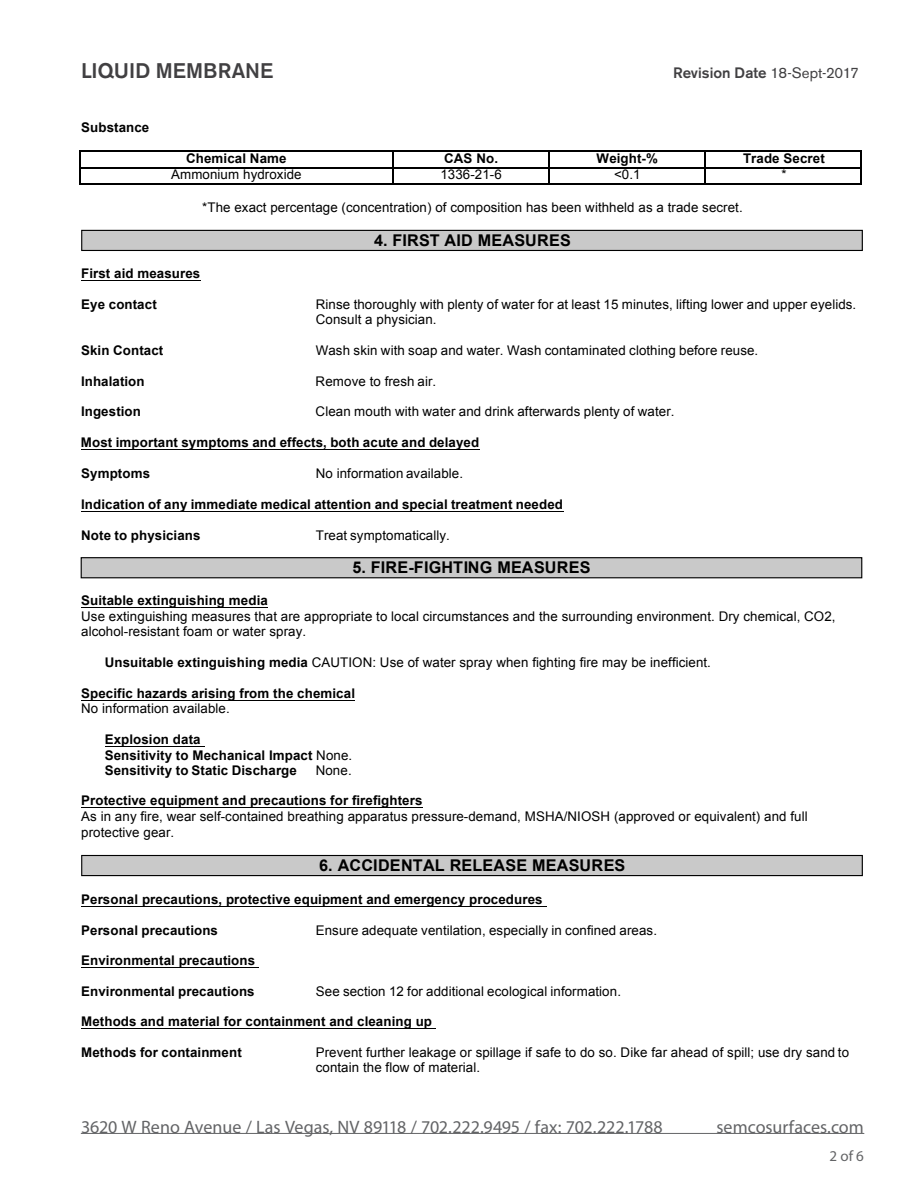
<style>
.page{position:relative;width:918px;height:1188px;background:#fff}
.page>*{position:absolute;margin:0;border:0;box-sizing:border-box;transform-origin:0 0}
.t1{font:500 21px "Akzidenz Grotesk BE";color:#414042}
.t2{font:18px "Myriad Pro";letter-spacing:-.005em;color:#636466}
.t3{font:700 16.2px "Arial";letter-spacing:.01em;color:#000}
.t4{font:500 15px "Akzidenz Grotesk BE";color:#414042}
.t5{font:15px "Myriad Pro";color:#636466}
.t6{font:700 14.7px "Arial";letter-spacing:.01em;color:#000}
.t7{font:13.35px/15.5px "Arial";letter-spacing:.01em;color:#000}
.t8{font:700 13.35px/15.5px "Arial";letter-spacing:.01em;color:#000}
.s1{font-weight:400}
.s2{font-weight:700}
</style>
<div class="page">
<hr style="left:81px;top:1133px;width:783px;height:1px;background:#636466">
<hr style="left:81px;top:151px;width:311px;height:1px;background:#000">
<hr style="left:393px;top:151px;width:156px;height:1px;background:#000">
<hr style="left:550px;top:151px;width:155px;height:1px;background:#000">
<hr style="left:706px;top:151px;width:155px;height:1px;background:#000">
<hr style="left:81px;top:167px;width:311px;height:1px;background:#000">
<hr style="left:393px;top:167px;width:156px;height:1px;background:#000">
<hr style="left:550px;top:167px;width:155px;height:1px;background:#000">
<hr style="left:706px;top:167px;width:155px;height:1px;background:#000">
<svg style="left:80px;top:151px;width:1px;height:33px"></svg>
<hr style="left:81px;top:183px;width:311px;height:1px;background:#000">
<svg style="left:392px;top:151px;width:1px;height:33px"></svg>
<hr style="left:393px;top:183px;width:156px;height:1px;background:#000">
<svg style="left:549px;top:151px;width:1px;height:33px"></svg>
<hr style="left:550px;top:183px;width:155px;height:1px;background:#000">
<svg style="left:705px;top:151px;width:1px;height:33px"></svg>
<hr style="left:706px;top:183px;width:155px;height:1px;background:#000">
<svg style="left:861px;top:151px;width:1px;height:33px"></svg>
<hr style="left:81px;top:280px;width:120px;height:1px;background:#000">
<hr style="left:81px;top:449px;width:399px;height:1px;background:#000">
<hr style="left:81px;top:511px;width:482px;height:1px;background:#000">
<hr style="left:81px;top:607px;width:187px;height:1px;background:#000">
<hr style="left:81px;top:700px;width:274px;height:1px;background:#000">
<hr style="left:105px;top:746px;width:99px;height:1px;background:#000">
<hr style="left:81px;top:807px;width:342px;height:1px;background:#000">
<hr style="left:81px;top:906px;width:465px;height:1px;background:#000">
<hr style="left:81px;top:967px;width:178px;height:1px;background:#000">
<hr style="left:81px;top:1029px;width:355px;height:1px;background:#000">
<div style="left:81px;top:557px;width:781px;height:21px;border:1px solid #000"></div>
<div style="left:82px;top:558px;width:780px;height:19px;background:#c9c9c9"></div>
<div style="left:81px;top:230px;width:782px;height:21px;border:1px solid #000"></div>
<div style="left:82px;top:231px;width:780px;height:19px;background:#c9c9c9"></div>
<div style="left:81px;top:855px;width:782px;height:21px;border:1px solid #000"></div>
<div style="left:82px;top:856px;width:780px;height:19px;background:#c9c9c9"></div>
<p class="t6" style="left:81px;top:53px;width:126px">Liquid Membrane</p>
<p class="t6" style="left:660px;top:54px;width:200px">Revision Date <span class="s1">18-Sept-2017</span></p>
<h1 class="t1" style="left:81px;top:57px;width:194px">LIQUID MEMBRANE</h1>
<p class="t4" style="left:673px;top:63px;width:187px">Revision Date <span class="s1">18-Sept-2017</span></p>
<p class="t8" style="left:81px;top:120px;width:70px">Substance</p>
<p class="t8" style="left:186px;top:151px;width:102px">Chemical Name</p>
<p class="t8" style="left:444px;top:151px;width:55px">CAS No.</p>
<p class="t8" style="left:597px;top:151px;width:63px">Weight-%</p>
<p class="t8" style="left:743px;top:151px;width:83px">Trade Secret</p>
<p class="t7" style="left:171px;top:167px;width:132px">Ammonium hydroxide</p>
<p class="t7" style="left:440px;top:167px;width:63px">1336-21-6</p>
<p class="t7" style="left:614px;top:167px;width:28px">&lt;0.1</p>
<p class="t7" style="left:781px;top:167px;width:7px">*</p>
<p class="t7" style="left:202px;top:199px;width:542px">*The exact percentage (concentration) of composition has been withheld as a trade secret.</p>
<p class="t3" style="left:374px;top:229px;width:198px">4. FIRST AID MEASURES</p>
<p class="t8" style="left:81px;top:266px;width:121px">First aid measures</p>
<p class="t8" style="left:81px;top:297px;width:77px">Eye contact</p>
<p class="t7" style="left:316px;top:296px;width:542px">Rinse thoroughly with plenty of water for at least 15 minutes, lifting lower and upper eyelids.<br>Consult a physician.</p>
<p class="t8" style="left:81px;top:343px;width:84px">Skin Contact</p>
<p class="t7" style="left:316px;top:343px;width:444px">Wash skin with soap and water. Wash contaminated clothing before reuse.</p>
<p class="t8" style="left:81px;top:374px;width:65px">Inhalation</p>
<p class="t7" style="left:316px;top:374px;width:122px">Remove to fresh air.</p>
<p class="t8" style="left:81px;top:404px;width:61px">Ingestion</p>
<p class="t7" style="left:316px;top:404px;width:360px">Clean mouth with water and drink afterwards plenty of water.</p>
<p class="t8" style="left:81px;top:435px;width:400px">Most important symptoms and effects, both acute and delayed</p>
<p class="t8" style="left:81px;top:466px;width:70px">Symptoms</p>
<p class="t7" style="left:316px;top:465px;width:149px">No information available.</p>
<p class="t8" style="left:81px;top:497px;width:483px">Indication of any immediate medical attention and special treatment needed</p>
<p class="t8" style="left:81px;top:528px;width:121px">Note to physicians</p>
<p class="t7" style="left:316px;top:527px;width:136px">Treat symptomatically.</p>
<p class="t3" style="left:352px;top:557px;width:240px">5. FIRE-FIGHTING MEASURES</p>
<p class="t8" style="left:81px;top:593px;width:188px">Suitable extinguishing media</p>
<p class="t7" style="left:81px;top:608px;width:756px">Use extinguishing measures that are appropriate to local circumstances and the surrounding environment. Dry chemical, CO2, alcohol-resistant foam or water spray.</p>
<p class="t7" style="left:105px;top:655px;width:608px"><span class="s2">Unsuitable extinguishing media</span> CAUTION: Use of water spray when fighting fire may be inefficient.</p>
<p class="t8" style="left:81px;top:686px;width:275px">Specific hazards arising from the chemical</p>
<p class="t7" style="left:81px;top:701px;width:150px">No information available.</p>
<p class="t8" style="left:105px;top:732px;width:249px">Explosion data<br>Sensitivity to Mechanical Impact <span class="s1">None.<br></span>Sensitivity to Static Discharge</p>
<p class="t7" style="left:316px;top:763px;width:37px">None.</p>
<p class="t8" style="left:81px;top:793px;width:343px">Protective equipment and precautions for firefighters</p>
<p class="t7" style="left:81px;top:809px;width:728px">As in any fire, wear self-contained breathing apparatus pressure-demand, MSHA/NIOSH (approved or equivalent) and full protective gear.</p>
<p class="t3" style="left:319px;top:855px;width:308px">6. ACCIDENTAL RELEASE MEASURES</p>
<p class="t8" style="left:81px;top:892px;width:463px">Personal precautions, protective equipment and emergency procedures</p>
<p class="t8" style="left:81px;top:923px;width:138px">Personal precautions</p>
<p class="t7" style="left:316px;top:922px;width:343px">Ensure adequate ventilation, especially in confined areas.</p>
<p class="t8" style="left:81px;top:953px;width:175px">Environmental precautions</p>
<p class="t8" style="left:81px;top:984px;width:175px">Environmental precautions</p>
<p class="t7" style="left:316px;top:983px;width:307px">See section 12 for additional ecological information.</p>
<p class="t8" style="left:81px;top:1014px;width:352px">Methods and material for containment and cleaning up</p>
<p class="t8" style="left:81px;top:1045px;width:162px">Methods for containment</p>
<p class="t7" style="left:316px;top:1044px;width:535px">Prevent further leakage or spillage if safe to do so. Dike far ahead of spill; use dry sand to contain the flow of material.</p>
<p class="t6" style="left:435px;top:1116px;width:75px">Page 2 / 6</p>
<h2 class="t2" style="left:81px;top:1116px;width:583px">3620 W Reno Avenue / Las Vegas, NV 89118 / 702.222.9495 / fax: 702.222.1788</h2>
<h2 class="t2" style="left:716px;top:1116px;width:149px">semcosurfaces.com</h2>
<p class="t5" style="left:830px;top:1147px;width:36px">2 of 6</p>
</div>
